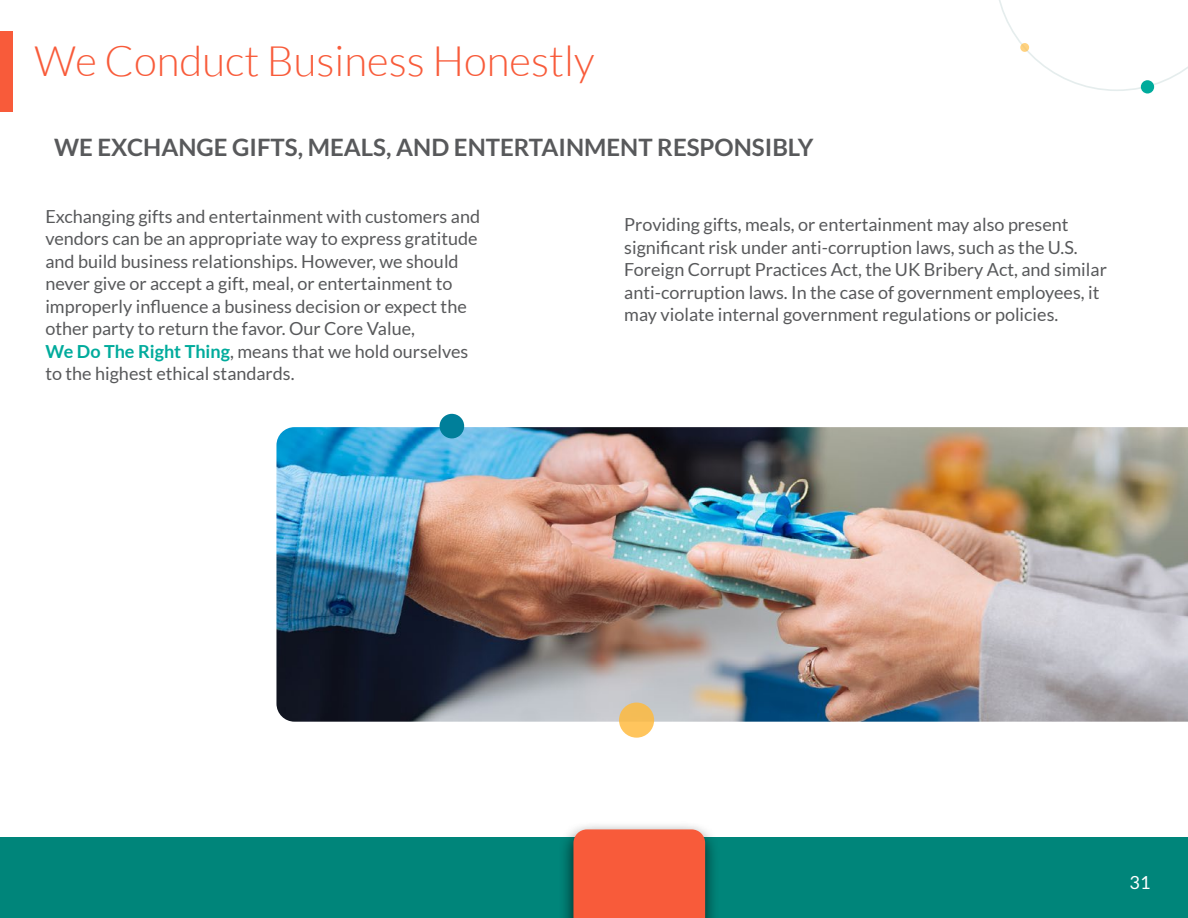
<style>
.page{position:relative;width:1188px;height:918px;background:#fff}
.page>*{position:absolute;margin:0;border:0;box-sizing:border-box;transform-origin:0 0}
.t1{font:300 42px "Lato";color:#f85b3a}
.t2{font:700 24px "Lato";color:#58595b}
.t3{font:18px/22.5px "Lato";color:#58595b}
.t4{font:18px "Lato";color:#fff}
.s1{font-weight:700;color:#00ab9c}
</style>
<div class="page">
<div style="left:0;top:31px;width:14px;height:81px;background:#f85b3a"></div>
<svg style="left:999px;top:0;width:189px;height:91px"></svg>
<div style="left:1141px;top:80px;width:13px;height:14px;background:#00ab9c;border-radius:50%"></div>
<svg style="left:1020px;top:43px;width:9px;height:9px"></svg>
<img style="left:276px;top:427px;width:912px;height:295px">
<div style="left:619px;top:703px;width:35px;height:35px;background:#f5bd55;border-radius:50%"></div>
<div style="left:439px;top:414px;width:25px;height:25px;background:#007f9a;border-radius:50%"></div>
<div style="left:0;top:837px;width:1188px;height:81px;background:#00857a"></div>
<div style="left:559px;top:821px;width:161px;height:97px;background:#000;opacity:.75"></div>
<div style="left:573px;top:829px;width:132px;height:89px;background:#f85b3a"></div>
<h1 class="t1" style="left:35px;top:38px;width:561px">We Conduct Business Honestly</h1>
<h2 class="t2" style="left:54px;top:134px;width:761px">WE EXCHANGE GIFTS, MEALS, AND ENTERTAINMENT RESPONSIBLY</h2>
<p class="t3" style="left:45px;top:205px;width:436px">Exchanging gifts and entertainment with customers and vendors can be an appropriate way to express gratitude and build business relationships. However, we should never give or accept a gift, meal, or entertainment to improperly influence a business decision or expect the other party to return the favor. Our Core Value,<br><span class="s1">We Do The Right Thing</span>, means that we hold ourselves to the highest ethical standards.</p>
<p class="t3" style="left:624px;top:213px;width:484px">Providing gifts, meals, or entertainment may also present significant risk under anti-corruption laws, such as the U.S.<br>Foreign Corrupt Practices Act, the UK Bribery Act, and similar anti-corruption laws. In the case of government employees, it may violate internal government regulations or policies.</p>
<p class="t4" style="left:1130px;top:872px;width:22px">31</p>
</div>
